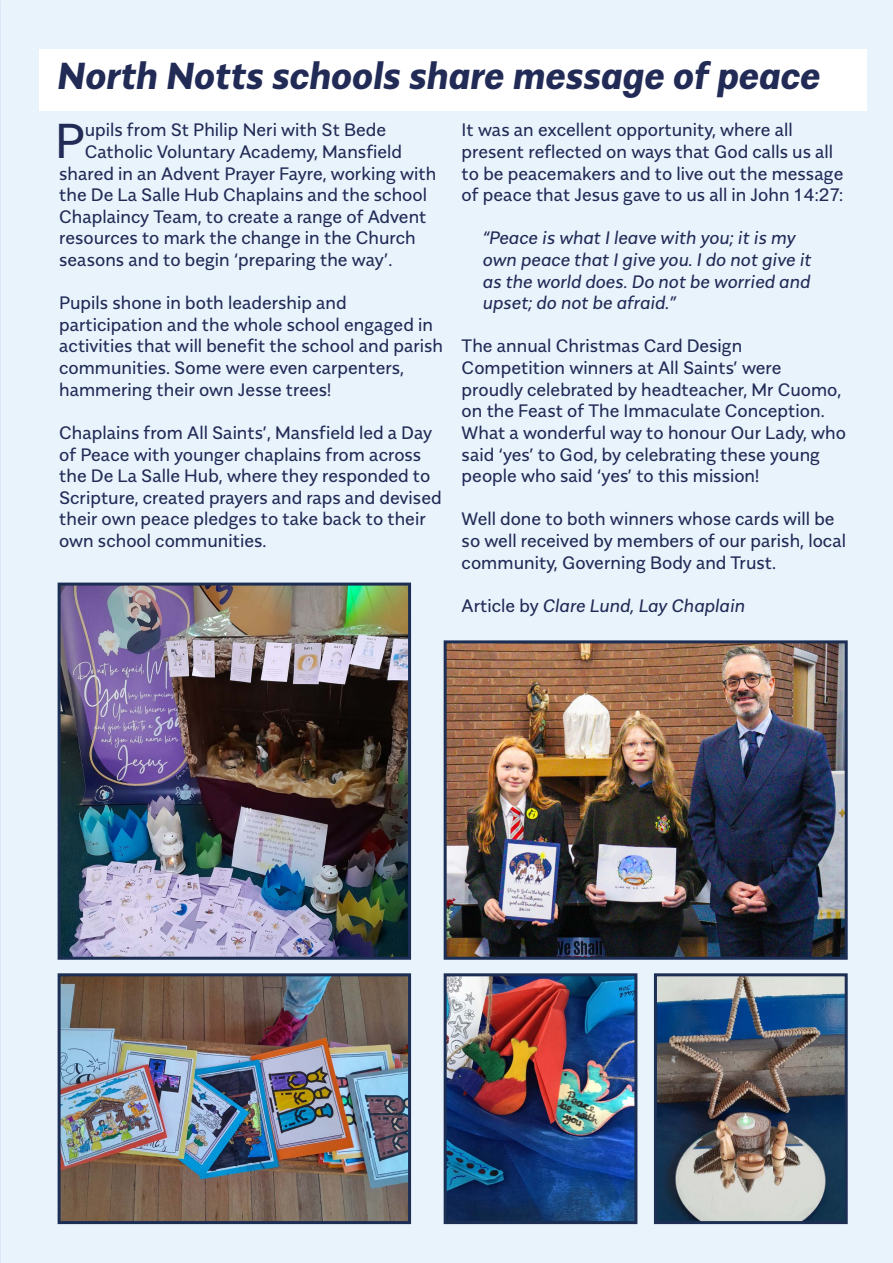
<style>
.page{position:relative;width:893px;height:1263px;background:#e8f3fc}
.page>*{position:absolute;margin:0;border:0;box-sizing:border-box;transform-origin:0 0}
.t1{font:48.9px "Alergia Normal";color:#222b56}
.t2{font:italic 700 37.5px "Alergia Normal";color:#222b56}
.t3{font:18px/21.6px "Alergia Normal";color:#222b56}
.t4{font:italic 18px/21.6px "Alergia Normal";color:#222b56}
.s1{font-style:normal}
</style>
<div class="page">
<div style="left:39px;top:50px;width:827px;height:61px;background:#fff"></div>
<img style="left:62px;top:587px;width:345px;height:369px">
<div style="left:58px;top:583px;width:353px;height:377px;border:3px solid #1c2e53"></div>
<img style="left:448px;top:977px;width:185px;height:243px">
<div style="left:444px;top:973px;width:193px;height:251px;border:3px solid #1c2e53"></div>
<img style="left:448px;top:644px;width:396px;height:312px">
<div style="left:444px;top:640px;width:404px;height:320px;border:3px solid #1c2e53"></div>
<img style="left:62px;top:977px;width:345px;height:243px">
<div style="left:58px;top:973px;width:353px;height:251px;border:3px solid #1c2e53"></div>
<img style="left:658px;top:977px;width:186px;height:243px">
<div style="left:654px;top:973px;width:194px;height:251px;border:3px solid #1c2e53"></div>
<h2 class="t2" style="left:58px;top:46px;width:764px">North Notts schools share message of peace</h2>
<h1 class="t1" style="left:55px;top:103px;width:32px">P</h1>
<p class="t3" style="left:85px;top:118px;width:303px">upils from St Philip Neri with St Bede</p>
<p class="t3" style="left:85px;top:139px;width:319px">Catholic Voluntary Academy, Mansfield</p>
<p class="t3" style="left:59px;top:161px;width:379px">shared in an Advent Prayer Fayre, working with</p>
<p class="t3" style="left:59px;top:183px;width:370px">the De La Salle Hub Chaplains and the school</p>
<p class="t3" style="left:59px;top:204px;width:369px">Chaplaincy Team, to create a range of Advent</p>
<p class="t3" style="left:59px;top:226px;width:358px">resources to mark the change in the Church</p>
<p class="t3" style="left:59px;top:247px;width:335px">seasons and to begin ‘preparing the way’.</p>
<p class="t3" style="left:59px;top:291px;width:385px">Pupils shone in both leadership and participation and the whole school engaged in activities that will benefit the school and parish communities. Some were even carpenters, hammering their own Jesse trees!</p>
<p class="t3" style="left:59px;top:420px;width:384px">Chaplains from All Saints’, Mansfield led a Day of Peace with younger chaplains from across the De La Salle Hub, where they responded to Scripture, created prayers and raps and devised their own peace pledges to take back to their own school communities.</p>
<p class="t3" style="left:462px;top:118px;width:383px">It was an excellent opportunity, where all present reflected on ways that God calls us all to be peacemakers and to live out the message of peace that Jesus gave to us all in John 14:27:</p>
<p class="t4" style="left:483px;top:226px;width:330px">“Peace is what I leave with you; it is my own peace that I give you. I do not give it as the world does. Do not be worried and upset; do not be afraid.”</p>
<p class="t3" style="left:462px;top:334px;width:386px">The annual Christmas Card Design Competition winners at All Saints’ were proudly celebrated by headteacher, Mr Cuomo, on the Feast of The Immaculate Conception.<br>What a wonderful way to honour Our Lady, who said ‘yes’ to God, by celebrating these young people who said ‘yes’ to this mission!</p>
<p class="t3" style="left:462px;top:507px;width:386px">Well done to both winners whose cards will be so well received by members of our parish, local community, Governing Body and Trust.</p>
<p class="t4" style="left:462px;top:593px;width:285px"><span class="s1">Article by</span> Clare Lund, Lay Chaplain</p>
</div>
